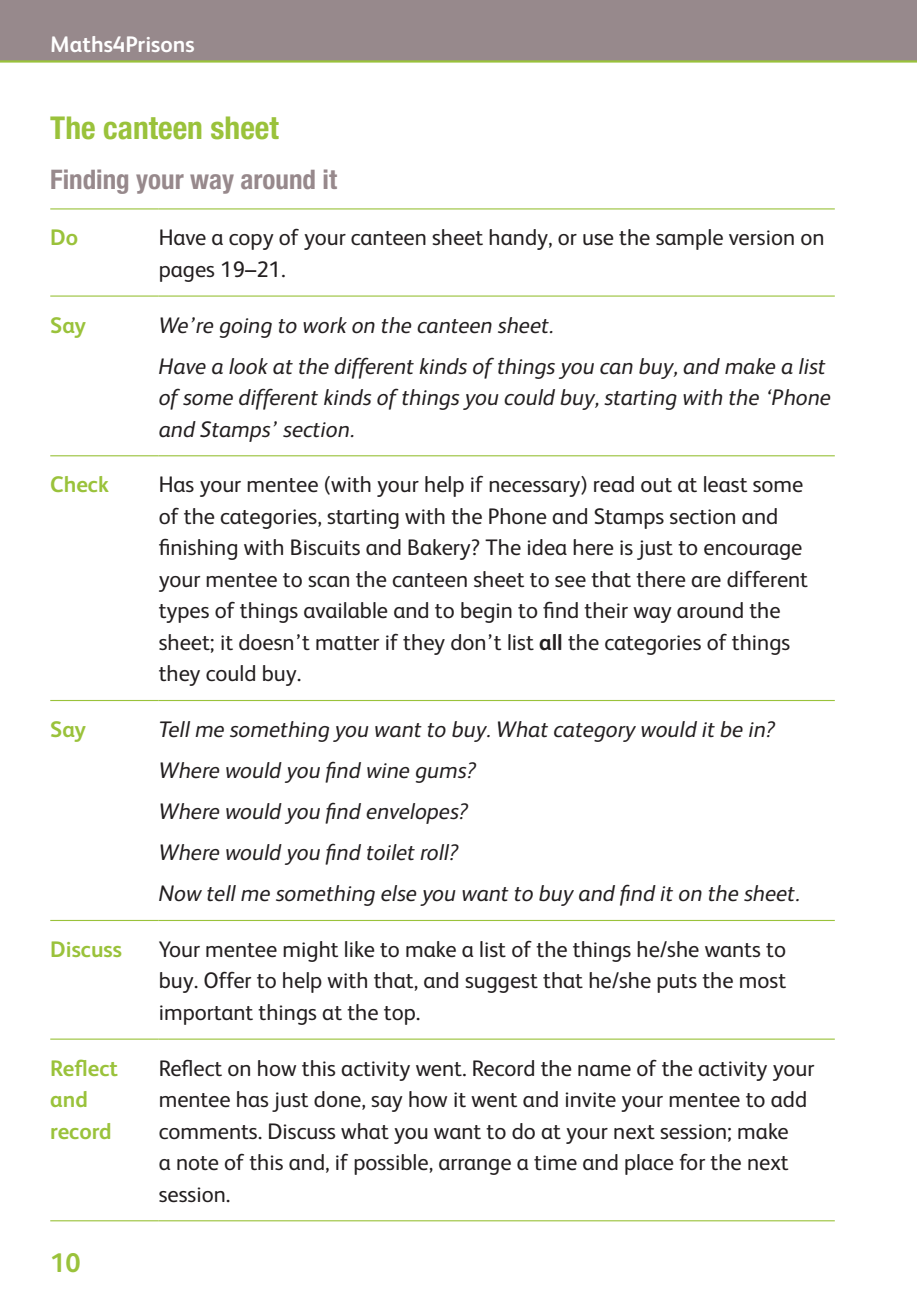
<style>
.page{position:relative;width:917px;height:1313px;background:#fff}
.page>*{position:absolute;margin:0;border:0;box-sizing:border-box;transform-origin:0 0}
.t1{font:700 condensed 31.5px "Helvetica Neue";color:#9ac23b}
.t2{font:700 condensed 27px "Helvetica Neue";color:#97898c}
.t3{font:700 27px "FS Albert";color:#9ac23b}
.t4{font:22.5px/31.5px "FS Albert";color:#231f20}
.t5{font:italic 22.5px/41.2px "FS Albert";color:#231f20}
.t6{font:700 22.5px/31.5px "FS Albert";color:#9ac23b}
.t7{font:700 22.5px "FS Albert";color:#fff}
.s1{font-weight:700}
</style>
<div class="page">
<div style="left:0;top:0;width:917px;height:63px;background:#97898c"></div>
<hr style="left:50px;top:295px;width:109px;height:1px;background:#9ac23b">
<hr style="left:159px;top:295px;width:676px;height:1px;background:#9ac23b">
<hr style="left:50px;top:455px;width:109px;height:1px;background:#9ac23b">
<hr style="left:159px;top:455px;width:676px;height:1px;background:#9ac23b">
<hr style="left:50px;top:919px;width:109px;height:2px;background:#9ac23b">
<hr style="left:159px;top:919px;width:676px;height:2px;background:#9ac23b">
<hr style="left:50px;top:1038px;width:109px;height:1px;background:#9ac23b">
<hr style="left:159px;top:1038px;width:676px;height:1px;background:#9ac23b">
<hr style="left:50px;top:700px;width:109px;height:1px;background:#9ac23b">
<hr style="left:159px;top:700px;width:676px;height:1px;background:#9ac23b">
<hr style="left:50px;top:208px;width:109px;height:1px;background:#9ac23b">
<hr style="left:159px;top:208px;width:676px;height:1px;background:#9ac23b">
<hr style="left:50px;top:1220px;width:109px;height:1px;background:#9ac23b">
<hr style="left:159px;top:1220px;width:676px;height:1px;background:#9ac23b">
<p class="t7" style="left:50px;top:29px;width:146px">Maths4Prisons</p>
<h1 class="t1" style="left:50px;top:108px;width:230px">The canteen sheet</h1>
<p class="t2" style="left:50px;top:163px;width:288px">Finding your way around it</p>
<p class="t6" style="left:50px;top:221px;width:29px">Do</p>
<p class="t4" style="left:159px;top:221px;width:667px">Have a copy of your canteen sheet handy, or use the sample version on pages 19–21.</p>
<p class="t6" style="left:50px;top:308px;width:37px">Say</p>
<p class="t5" style="left:159px;top:303px;width:668px">We’re going to work on the canteen sheet.<br>Have a look at the different kinds of things you can buy, and make a list</p>
<p class="t5" style="left:159px;top:380px;width:674px;line-height:31.5px">of some different kinds of things you could buy, starting with the ‘Phone and Stamps’ section.</p>
<p class="t6" style="left:50px;top:468px;width:60px">Check</p>
<p class="t4" style="left:159px;top:467px;width:651px">Has your mentee (with your help if necessary) read out at least some of the categories, starting with the Phone and Stamps section and finishing with Biscuits and Bakery? The idea here is just to encourage your mentee to scan the canteen sheet to see that there are different types of things available and to begin to find their way around the sheet; it doesn’t matter if they don’t list <span class="s1">all</span> the categories of things they could buy.</p>
<p class="t6" style="left:50px;top:712px;width:37px">Say</p>
<p class="t5" style="left:159px;top:707px;width:642px">Tell me something you want to buy. What category would it be in?<br>Where would you find wine gums?<br>Where would you find envelopes?<br>Where would you find toilet roll?<br>Now tell me something else you want to buy and find it on the sheet.</p>
<p class="t6" style="left:50px;top:932px;width:73px">Discuss</p>
<p class="t4" style="left:159px;top:932px;width:629px;text-align:justify">Your mentee might like to make a list of the things he/she wants to buy. Offer to help with that, and suggest that he/she puts the most important things at the top.</p>
<p class="t6" style="left:50px;top:1051px;width:69px">Reflect and record</p>
<p class="t4" style="left:159px;top:1051px;width:657px">Reflect on how this activity went. Record the name of the activity your mentee has just done, say how it went and invite your mentee to add comments. Discuss what you want to do at your next session; make<br>a note of this and, if possible, arrange a time and place for the next session.</p>
<p class="t3" style="left:50px;top:1243px;width:32px">10</p>
</div>
